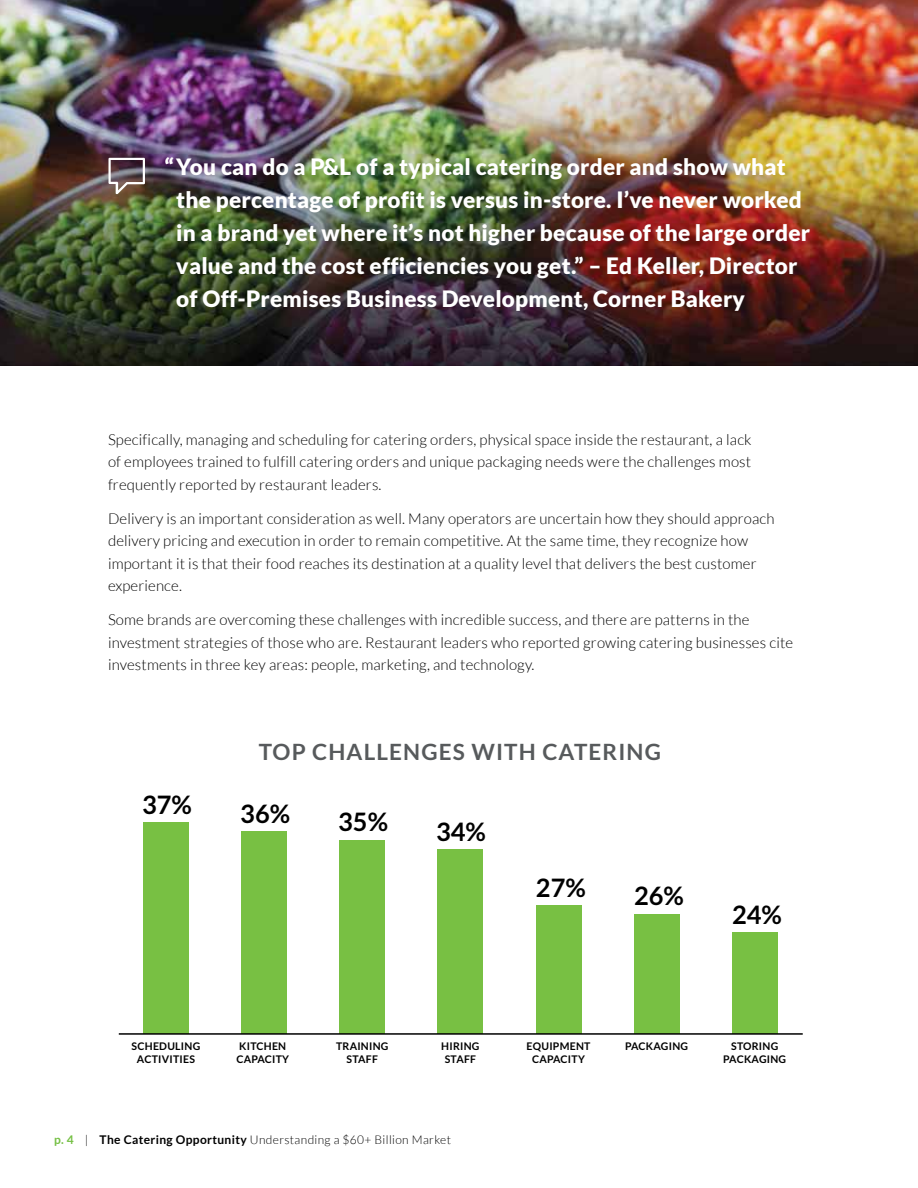
<style>
.page{position:relative;width:918px;height:1188px;background:#fff}
.page>*{position:absolute;margin:0;border:0;box-sizing:border-box;transform-origin:0 0}
.t1{font:700 25.35px "Lato";color:#000}
.t2{font:900 22.5px/33px "Lato";letter-spacing:.01em;color:#fff}
.t3{font:700 22.5px "Lato";letter-spacing:.05em;color:#575a5c}
.t4{font:300 15px/22.5px "Lato";letter-spacing:.01em;color:#000}
.t5{font:300 12px "Lato";letter-spacing:.03em;color:#000}
.t6{font:700 10.5px/12.6px "Lato";letter-spacing:.025em;color:#000;text-align:center}
.s1{font-weight:700;color:#75c044}
.s2{font-weight:700}
</style>
<div class="page">
<img style="left:0;top:0;width:918px;height:365px">
<svg style="left:109px;top:158px;width:36px;height:36px"></svg>
<div style="left:144px;top:823px;width:45px;height:211px;background:#78c043"></div>
<div style="left:242px;top:832px;width:45px;height:202px;background:#78c043"></div>
<div style="left:340px;top:840px;width:45px;height:194px;background:#78c043"></div>
<div style="left:438px;top:850px;width:45px;height:184px;background:#78c043"></div>
<div style="left:536px;top:906px;width:45px;height:128px;background:#78c043"></div>
<div style="left:634px;top:914px;width:45px;height:120px;background:#78c043"></div>
<div style="left:732px;top:933px;width:45px;height:101px;background:#78c043"></div>
<hr style="left:119px;top:1033px;width:684px;height:2px;background:#000">
<p class="t2" style="left:176px;top:150px;width:635px;text-indent:-12px">“You can do a P&amp;L of a typical catering order and show what the percentage of profit is versus in-store. I’ve never worked in a brand yet where it’s not higher because of the large order value and the cost efficiencies you get.” – Ed Keller, Director of Off-Premises Business Development, Corner Bakery</p>
<p class="t4" style="left:108px;top:428px;width:645px;text-align:justify">Specifically, managing and scheduling for catering orders, physical space inside the restaurant, a lack of employees trained to fulfill catering orders and unique packaging needs were the challenges most frequently reported by restaurant leaders.</p>
<p class="t4" style="left:108px;top:507px;width:668px">Delivery is an important consideration as well. Many operators are uncertain how they should approach delivery pricing and execution in order to remain competitive. At the same time, they recognize how important it is that their food reaches its destination at a quality level that delivers the best customer experience.</p>
<p class="t4" style="left:108px;top:608px;width:687px">Some brands are overcoming these challenges with incredible success, and there are patterns in the investment strategies of those who are. Restaurant leaders who reported growing catering businesses cite investments in three key areas: people, marketing, and technology.</p>
<h1 class="t1" style="left:142px;top:790px;width:51px">37%</h1>
<h2 class="t3" style="left:259px;top:739px;width:404px">TOP CHALLENGES WITH CATERING</h2>
<h1 class="t1" style="left:240px;top:799px;width:51px">36%</h1>
<h1 class="t1" style="left:338px;top:807px;width:51px">35%</h1>
<h1 class="t1" style="left:436px;top:817px;width:51px">34%</h1>
<h1 class="t1" style="left:536px;top:873px;width:51px">27%</h1>
<h1 class="t1" style="left:634px;top:882px;width:51px">26%</h1>
<h1 class="t1" style="left:732px;top:900px;width:51px">24%</h1>
<p class="t6" style="left:132px;top:1040px;width:70px">SCHEDULING<br>ACTIVITIES</p>
<p class="t6" style="left:236px;top:1040px;width:54px;text-align:left">KITCHEN<br>CAPACITY</p>
<p class="t6" style="left:336px;top:1040px;width:54px">TRAINING<br>STAFF</p>
<p class="t6" style="left:441px;top:1040px;width:40px">HIRING<br>STAFF</p>
<p class="t6" style="left:527px;top:1040px;width:65px">EQUIPMENT<br>CAPACITY</p>
<p class="t6" style="left:625px;top:1040px;width:65px">PACKAGING</p>
<p class="t6" style="left:723px;top:1040px;width:65px">STORING<br>PACKAGING</p>
<p class="t5" style="left:54px;top:1133px;width:399px"><span class="s1">p. 4</span> | <span class="s2">The Catering Opportunity</span> Understanding a $60+ Billion Market</p>
</div>
